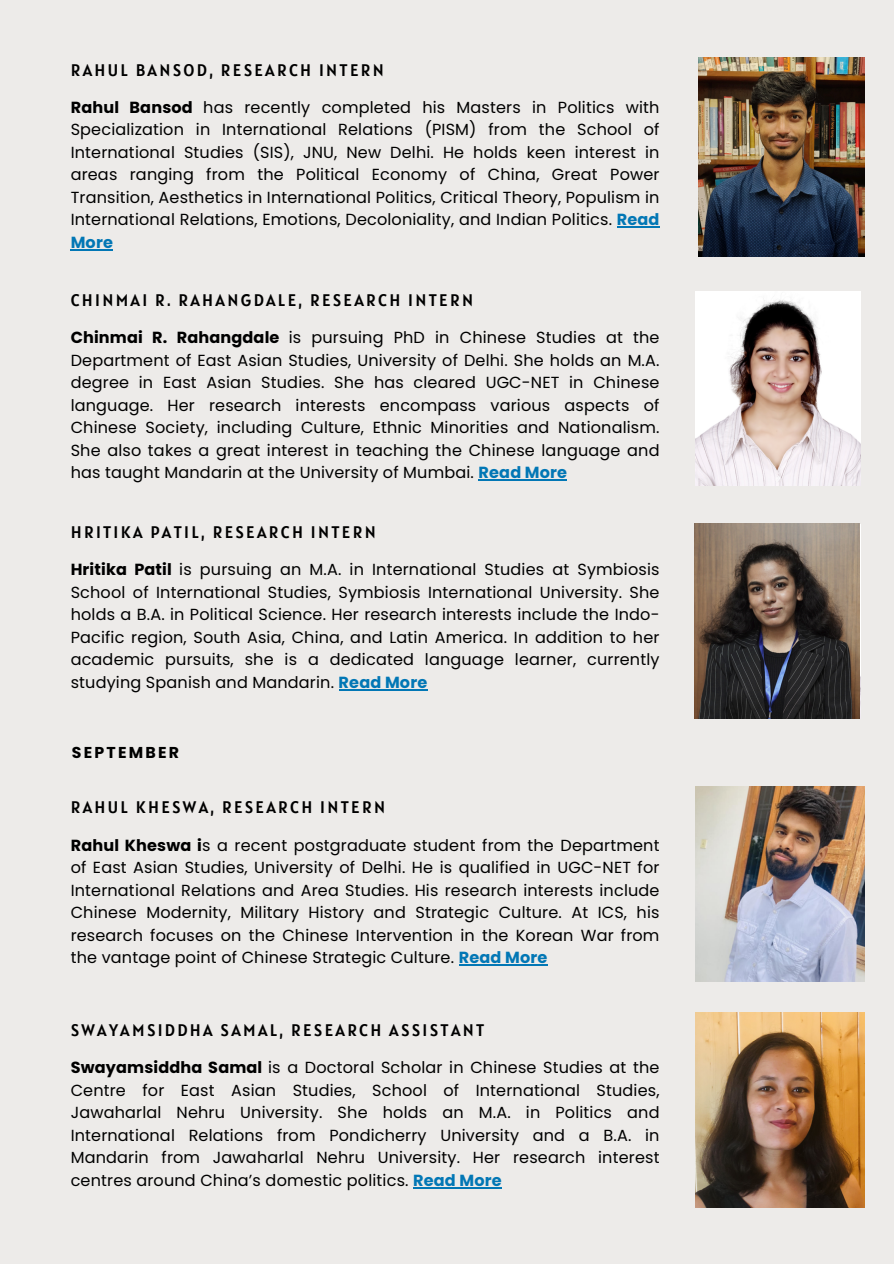
<style>
.page{position:relative;width:894px;height:1264px;background:#fff}
.page>*{position:absolute;margin:0;border:0;box-sizing:border-box;transform-origin:0 0}
.t1{font:16.65px "Alatsi";letter-spacing:.14em;color:#000}
.t2{font:16.05px/22.5px "Poppins";letter-spacing:.01em;color:#000;text-align:justify}
.t3{font:700 15.75px "Poppins";letter-spacing:.14em;color:#000}
.s1{font-weight:700}
.s2{font-weight:700;color:#0277b5}
</style>
<div class="page">
<div style="left:0;top:0;width:893px;height:1263px;background:#edebe9"></div>
<img style="left:695px;top:291px;width:165px;height:194px">
<img style="left:694px;top:524px;width:165px;height:194px">
<img style="left:695px;top:786px;width:168px;height:195px">
<img style="left:695px;top:1012px;width:168px;height:195px">
<hr style="left:616px;top:226px;width:43px;height:2px;background:#0277b5">
<hr style="left:71px;top:249px;width:42px;height:1px;background:#0277b5">
<hr style="left:478px;top:479px;width:89px;height:1px;background:#0277b5">
<hr style="left:338px;top:689px;width:89px;height:1px;background:#0277b5">
<hr style="left:458px;top:964px;width:89px;height:1px;background:#0277b5">
<hr style="left:413px;top:1187px;width:89px;height:1px;background:#0277b5">
<img style="left:698px;top:58px;width:166px;height:198px">
<p class="t1" style="left:71px;top:59px;width:314px">RAHUL BANSOD, RESEARCH INTERN</p>
<h2 class="t2" style="left:71px;top:96px;width:590px"><span class="s1">Rahul Bansod</span> has recently completed his Masters in Politics with Specialization in International Relations (PISM) from the School of International Studies (SIS), JNU, New Delhi. He holds keen interest in areas ranging from the Political Economy of China, Great Power Transition, Aesthetics in International Politics, Critical Theory, Populism in International Relations, Emotions, Decoloniality, and Indian Politics. <span class="s2">Read More</span></h2>
<p class="t1" style="left:71px;top:289px;width:404px">CHINMAI R. RAHANGDALE, RESEARCH INTERN</p>
<h2 class="t2" style="left:71px;top:326px;width:590px"><span class="s1">Chinmai R. Rahangdale</span> is pursuing PhD in Chinese Studies at the Department of East Asian Studies, University of Delhi. She holds an M.A. degree in East Asian Studies. She has cleared UGC-NET in Chinese language. Her research interests encompass various aspects of Chinese Society, including Culture, Ethnic Minorities and Nationalism.<br>She also takes a great interest in teaching the Chinese language and has taught Mandarin at the University of Mumbai. <span class="s2">Read More</span></h2>
<p class="t1" style="left:71px;top:521px;width:306px">HRITIKA PATIL, RESEARCH INTERN</p>
<h2 class="t2" style="left:71px;top:558px;width:590px"><span class="s1">Hritika Patil</span> is pursuing an M.A. in International Studies at Symbiosis School of International Studies, Symbiosis International University. She holds a B.A. in Political Science. Her research interests include the Indo-Pacific region, South Asia, China, and Latin America. In addition to her academic pursuits, she is a dedicated language learner, currently studying Spanish and Mandarin. <span class="s2">Read More</span></h2>
<p class="t3" style="left:72px;top:741px;width:109px">SEPTEMBER</p>
<h2 class="t1" style="left:71px;top:796px;width:316px">RAHUL KHESWA, RESEARCH INTERN</h2>
<h1 class="t2" style="left:71px;top:833px;width:590px"><span class="s1">Rahul Kheswa i</span>s a recent postgraduate student from the Department of East Asian Studies, University of Delhi. He is qualified in UGC-NET for International Relations and Area Studies. His research interests include Chinese Modernity, Military History and Strategic Culture. At ICS, his research focuses on the Chinese Intervention in the Korean War from the vantage point of Chinese Strategic Culture. <span class="s2">Read More</span></h1>
<p class="t1" style="left:71px;top:1019px;width:415px">SWAYAMSIDDHA SAMAL, RESEARCH ASSISTANT</p>
<h2 class="t2" style="left:71px;top:1056px;width:590px"><span class="s1">Swayamsiddha Samal</span> is a Doctoral Scholar in Chinese Studies at the Centre for East Asian Studies, School of International Studies, Jawaharlal Nehru University. She holds an M.A. in Politics and International Relations from Pondicherry University and a B.A. in Mandarin from Jawaharlal Nehru University. Her research interest centres around China’s domestic politics. <span class="s2">Read More</span></h2>
</div>
